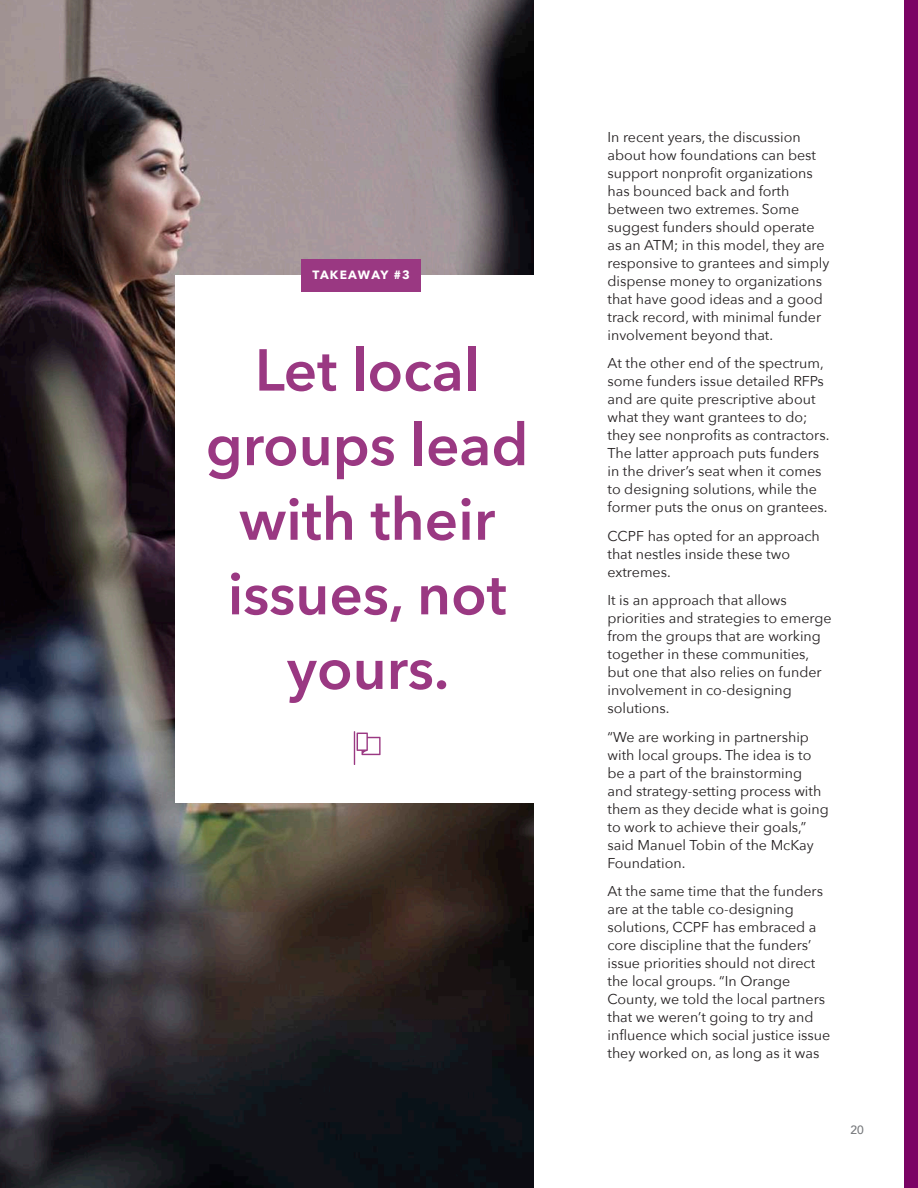
<style>
.page{position:relative;width:918px;height:1188px;background:#fff}
.page>*{position:absolute;margin:0;border:0;box-sizing:border-box;transform-origin:0 0}
.t1{font:600 58.5px/74.6px "Avenir Next";color:#9a3882;text-align:center}
.t2{font:14.25px/18px "Avenir Next";color:#231f20}
.t3{font:700 12px "Avenir Next";letter-spacing:.09em;color:#fff}
.t4{font:500 12px "Avenir";color:#76787b}
</style>
<div class="page">
<div style="left:904px;top:0;width:14px;height:1188px;background:#7b0364"></div>
<img style="left:0;top:0;width:534px;height:1188px">
<div style="left:176px;top:275px;width:399px;height:528px;background:#fff"></div>
<div style="left:302px;top:259px;width:119px;height:33px;background:#9a3882"></div>
<svg style="left:354px;top:731px;width:27px;height:34px"></svg>
<p class="t3" style="left:313px;top:265px;width:99px">TAKEAWAY #3</p>
<h1 class="t1" style="left:206px;top:331px;width:324px">Let local groups lead with their issues, not yours.</h1>
<p class="t2" style="left:608px;top:127px;width:223px">In recent years, the discussion about how foundations can best support nonprofit organizations has bounced back and forth between two extremes. Some suggest funders should operate as an ATM; in this model, they are responsive to grantees and simply dispense money to organizations that have good ideas and a good track record, with minimal funder involvement beyond that.</p>
<p class="t2" style="left:608px;top:353px;width:223px">At the other end of the spectrum, some funders issue detailed RFPs and are quite prescriptive about what they want grantees to do; they see nonprofits as contractors.<br>The latter approach puts funders in the driver’s seat when it comes to designing solutions, while the former puts the onus on grantees.</p>
<p class="t2" style="left:608px;top:526px;width:214px">CCPF has opted for an approach that nestles inside these two extremes.</p>
<p class="t2" style="left:608px;top:590px;width:226px">It is an approach that allows priorities and strategies to emerge from the groups that are working together in these communities, but one that also relies on funder involvement in co-designing solutions.</p>
<p class="t2" style="left:608px;top:727px;width:223px">“We are working in partnership with local groups. The idea is to be a part of the brainstorming and strategy-setting process with them as they decide what is going to work to achieve their goals,” said Manuel Tobin of the McKay<br>Foundation.</p>
<p class="t2" style="left:608px;top:881px;width:224px">At the same time that the funders are at the table co-designing solutions, CCPF has embraced a core discipline that the funders’ issue priorities should not direct the local groups. “In Orange<br>County, we told the local partners that we weren’t going to try and influence which social justice issue they worked on, as long as it was</p>
<p class="t4" style="left:850px;top:1119px;width:15px">20</p>
</div>
